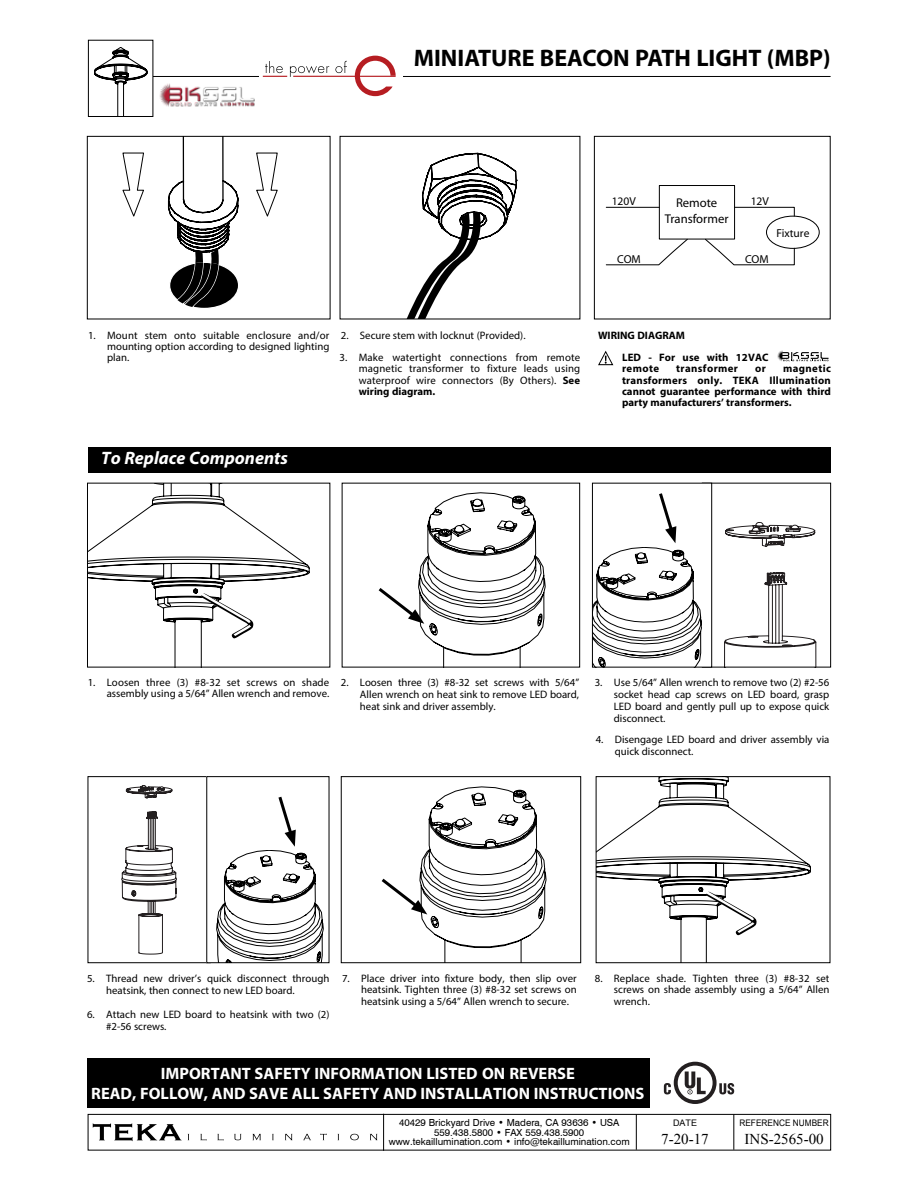
<style>
.page{position:relative;width:918px;height:1188px;background:#fff}
.page>*{position:absolute;margin:0;border:0;box-sizing:border-box;transform-origin:0 0}
.t1{font:700 24px "Myriad Pro";color:#000}
.t2{font:italic 700 18px "Myriad Pro";color:#fff}
.t3{font:700 16.5px/19.8px "Myriad Pro";color:#fff;text-align:center}
.t4{font:15px "Times New Roman";color:#000}
.t5{font:12.75px/15.3px "Myriad";color:#000;text-align:center}
.t6{font:11.55px "Myriad";color:#000}
.t7{font:10.8px/11.2px "Myriad Pro";color:#000;text-align:justify}
.t8{font:700 10.8px/11.2px "Myriad Pro";color:#000}
.t9{font:700 10.8px "Myriad Pro";letter-spacing:.035em;color:#000}
.t10{font:9.75px/9.8px "Swiss 721 BT";color:#000;text-align:center}
.t11{font:9px "Arial";color:#000;scale:.92 1}
.t12{font:9px "Arial";color:#000}
.s1{font-weight:700}
</style>
<div class="page">
<svg style="left:93px;top:1123px;width:284px;height:18px"></svg>
<div style="left:88px;top:1114px;width:743px;height:36px;border:1px solid #000"></div>
<hr style="left:636px;top:1114px;width:1px;height:36px;background:#000">
<hr style="left:383px;top:1114px;width:1px;height:37px;background:#000">
<hr style="left:733px;top:1114px;width:1px;height:36px;background:#000">
<div style="left:87px;top:1059px;width:562px;height:49px;background:#000"></div>
<svg style="left:89px;top:485px;width:220px;height:180px"></svg>
<hr style="left:141px;top:76px;width:690px;height:1px;background:#000">
<svg style="left:777px;top:350px;width:52px;height:12px"></svg>
<svg style="left:598px;top:351px;width:16px;height:14px"></svg>
<div style="left:88px;top:447px;width:743px;height:25px;background:#000"></div>
<svg style="left:719px;top:1083px;width:15px;height:11px"></svg>
<svg style="left:674px;top:1062px;width:43px;height:42px"></svg>
<div style="left:678px;top:1066px;width:35px;height:34px;background:#fff;border-radius:50%"></div>
<svg style="left:685px;top:1072px;width:21px;height:22px"></svg>
<svg style="left:664px;top:1083px;width:7px;height:11px"></svg>
<svg style="left:724px;top:522px;width:93px;height:143px"></svg>
<div style="left:702px;top:483px;width:129px;height:184px;border:1px solid #000"></div>
<div style="left:260px;top:44px;width:143px;height:55px;background:#fff"></div>
<svg style="left:335px;top:61px;width:12px;height:12px"></svg>
<svg style="left:355px;top:56px;width:41px;height:40px"></svg>
<hr style="left:293px;top:76px;width:103px;height:1px;background:#b61d22">
<svg style="left:263px;top:61px;width:66px;height:16px"></svg>
<img style="left:159px;top:83px;width:96px;height:24px">
<div style="left:88px;top:40px;width:65px;height:76px;background:#fff"></div>
<svg style="left:94px;top:47px;width:53px;height:68px"></svg>
<div style="left:88px;top:40px;width:65px;height:77px;border:1px solid #000"></div>
<div style="left:341px;top:776px;width:240px;height:187px;border:1px solid #000"></div>
<svg style="left:122px;top:785px;width:55px;height:169px"></svg>
<div style="left:88px;top:776px;width:123px;height:187px;border:1px solid #000"></div>
<svg style="left:598px;top:778px;width:213px;height:183px"></svg>
<div style="left:596px;top:776px;width:234px;height:187px;border:1px solid #000"></div>
<div style="left:207px;top:777px;width:122px;height:186px;background:#fff"></div>
<svg style="left:375px;top:493px;width:170px;height:174px"></svg>
<svg style="left:217px;top:796px;width:106px;height:167px"></svg>
<svg style="left:378px;top:787px;width:168px;height:176px"></svg>
<div style="left:592px;top:483px;width:120px;height:184px;background:#fff"></div>
<div style="left:592px;top:483px;width:120px;height:185px;border:1px solid #000"></div>
<svg style="left:592px;top:490px;width:110px;height:177px"></svg>
<svg style="left:407px;top:152px;width:111px;height:165px"></svg>
<div style="left:340px;top:136px;width:240px;height:183px;border:1px solid #000"></div>
<svg style="left:167px;top:138px;width:72px;height:170px"></svg>
<svg style="left:256px;top:152px;width:22px;height:65px"></svg>
<svg style="left:123px;top:152px;width:21px;height:65px"></svg>
<div style="left:87px;top:136px;width:243px;height:183px;border:1px solid #000"></div>
<div style="left:594px;top:136px;width:237px;height:183px;border:1px solid #000"></div>
<div style="left:659px;top:185px;width:76px;height:54px;border:1px solid #010101"></div>
<div style="left:766px;top:216px;width:53px;height:33px;border:1px solid #010101;border-radius:50%"></div>
<hr style="left:606px;top:207px;width:53px;height:1px;background:#010101">
<svg style="left:734px;top:206px;width:61px;height:11px"></svg>
<svg style="left:605px;top:238px;width:83px;height:28px"></svg>
<svg style="left:705px;top:238px;width:90px;height:28px"></svg>
<h1 class="t1" style="left:414px;top:43px;width:418px">MINIATURE BEACON PATH LIGHT (MBP)</h1>
<p class="t6" style="left:612px;top:195px;width:26px">120V</p>
<p class="t6" style="left:751px;top:195px;width:20px">12V</p>
<p class="t5" style="left:665px;top:196px;width:65px">Remote<br>Transformer</p>
<p class="t6" style="left:617px;top:253px;width:25px">COM</p>
<p class="t6" style="left:745px;top:253px;width:25px">COM</p>
<p class="t6" style="left:776px;top:227px;width:35px">Fixture</p>
<p class="t7" style="left:107px;top:329px;width:224px;text-indent:-19px">1. Mount stem onto suitable enclosure and/or mounting option according to designed lighting plan.</p>
<p class="t7" style="left:341px;top:329px;width:186px">2. Secure stem with locknut (Provided).</p>
<p class="t7" style="left:359px;top:352px;width:223px;text-indent:-19px">3. Make watertight connections from remote magnetic transformer to fixture leads using waterproof wire connectors (By Others). <span class="s1">See wiring diagram.</span></p>
<h2 class="t2" style="left:101px;top:446px;width:188px">To Replace Components</h2>
<p class="t8" style="left:622px;top:323px;width:148px;line-height:22.5px;text-indent:-24px">WIRING DIAGRAM<br>LED - For use with 12VAC</p>
<p class="t8" style="left:622px;top:363px;width:38px">remote</p>
<p class="t9" style="left:676px;top:362px;width:63px">transformer</p>
<p class="t8" style="left:755px;top:363px;width:12px">or</p>
<p class="t8" style="left:622px;top:363px;width:210px;text-align:justify;text-indent:161px">magnetic transformers only. TEKA Illumination cannot guarantee performance with third party manufacturers’ transformers.</p>
<p class="t7" style="left:88px;top:677px;width:243px;text-align:right">1. Loosen three (3) #8-32 set screws on shade assembly using a 5/64” Allen wrench and remove.</p>
<p class="t7" style="left:360px;top:676px;width:221px;line-height:12px;text-indent:-19px">2. Loosen three (3) #8-32 set screws with 5/64” Allen wrench on heat sink to remove LED board, heat sink and driver assembly.</p>
<p class="t7" style="left:614px;top:676px;width:217px;line-height:12px;text-indent:-19px">3. Use 5/64” Allen wrench to remove two (2) #2-56 socket head cap screws on LED board, grasp LED board and gently pull up to expose quick disconnect.</p>
<p class="t7" style="left:615px;top:733px;width:216px;line-height:12px;text-indent:-19px">4. Disengage LED board and driver assembly via quick disconnect.</p>
<p class="t7" style="left:106px;top:972px;width:225px;line-height:12px;text-indent:-19px">5. Thread new driver’s quick disconnect through heatsink, then connect to new LED board.</p>
<p class="t7" style="left:106px;top:1008px;width:225px;line-height:12px;text-indent:-19px">6. Attach new LED board to heatsink with two (2) #2-56 screws.</p>
<p class="t7" style="left:361px;top:973px;width:217px;text-indent:-19px">7. Place driver into fixture body, then slip over heatsink. Tighten three (3) #8-32 set screws on heatsink using a 5/64” Allen wrench to secure.</p>
<p class="t7" style="left:614px;top:973px;width:217px;text-indent:-19px">8. Replace shade. Tighten three (3) #8-32 set screws on shade assembly using a 5/64” Allen wrench.</p>
<h3 class="t3" style="left:91px;top:1063px;width:555px">IMPORTANT SAFETY INFORMATION LISTED ON REVERSE<br>READ, FOLLOW, AND SAVE ALL SAFETY AND INSTALLATION INSTRUCTIONS</h3>
<p class="t10" style="left:389px;top:1117px;width:242px">40429 Brickyard Drive • Madera, CA 93636 • USA<br>559.438.5800 • FAX 559.438.5900 www.tekaillumination.com • info@tekaillumination.com</p>
<p class="t11" style="left:739px;top:1117px;width:99px">REFERENCE NUMBER</p>
<p class="t12" style="left:673px;top:1117px;width:26px">DATE</p>
<h3 class="t4" style="left:661px;top:1129px;width:49px">7-20-17</h3>
<h3 class="t4" style="left:745px;top:1129px;width:81px">INS-2565-00</h3>
</div>
